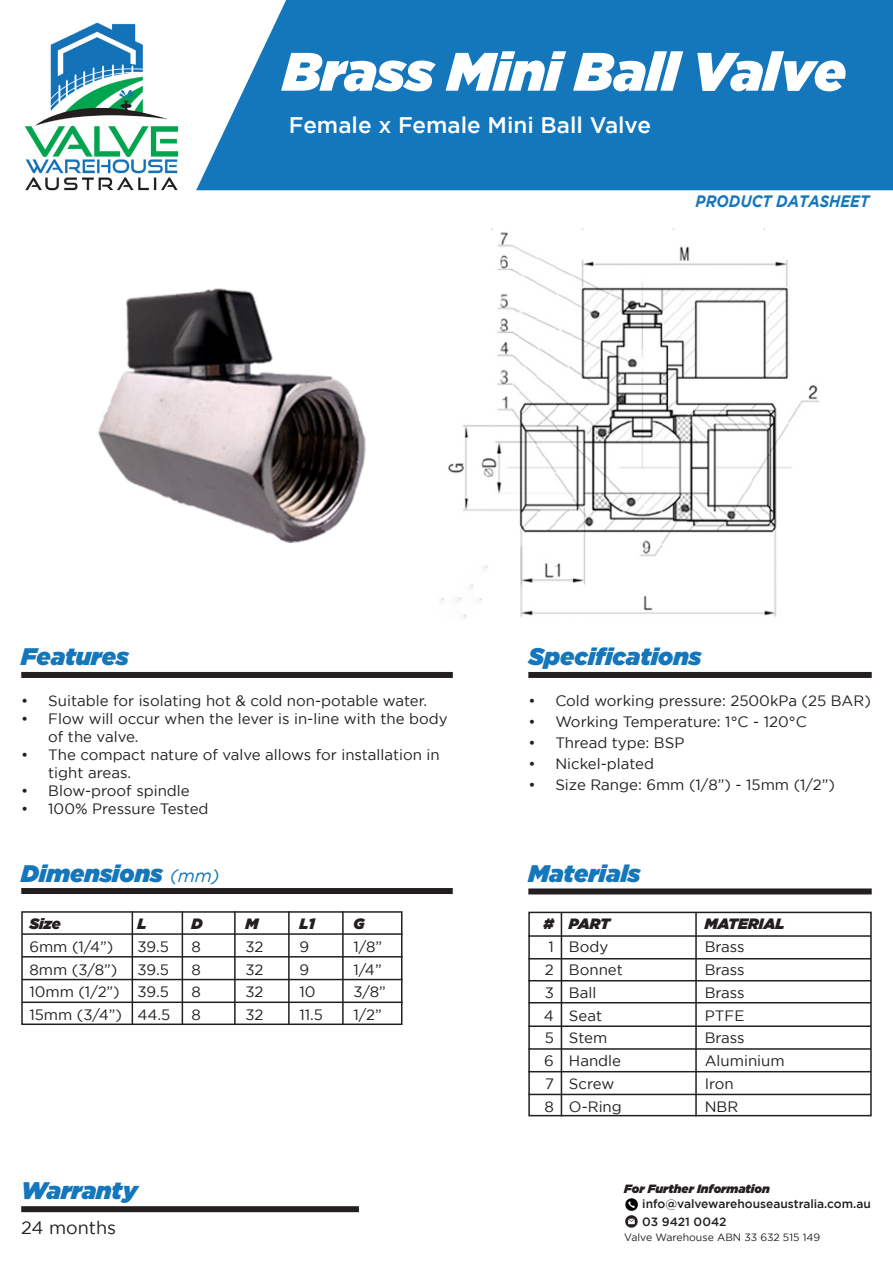
<style>
.page{position:relative;width:893px;height:1263px;background:#fff}
.page>*{position:absolute;margin:0;border:0;box-sizing:border-box;transform-origin:0 0}
.t1{font:italic 900 54px "Gotham";color:#fff}
.t2{font:italic 900 24px "Gotham";color:#1577bb}
.t3{font:500 22.5px "Gotham";color:#fff}
.t4{font:18px "Gotham";color:#231f20}
.t5{font:italic 700 16.5px "Gotham";color:#1577bb;scale:.9 1}
.t6{font:15px/18px "Gotham";color:#231f20}
.t7{font:italic 900 15px "Gotham";color:#231f20}
.t8{font:500 12px/18px "Gotham";color:#231f20}
.t9{font:italic 900 12px "Gotham";color:#231f20}
.t10{font:10.5px "Gotham";color:#231f20}
.s1{font-weight:400;font-size:18px}
</style>
<div class="page">
<img style="left:24px;top:22px;width:190px;height:169px">
<div style="left:196px;top:0;width:697px;height:190px;background:#1477bc"></div>
<div style="left:21px;top:1206px;width:338px;height:6px;background:#231f20"></div>
<img style="left:625px;top:1215px;width:13px;height:13px">
<img style="left:625px;top:1198px;width:13px;height:13px">
<div style="left:21px;top:888px;width:432px;height:6px;background:#231f20"></div>
<div style="left:21px;top:911px;width:381px;height:114px;border:2px solid #231f20"></div>
<hr style="left:132px;top:911px;width:1px;height:114px;background:#231f20">
<hr style="left:182px;top:911px;width:1px;height:114px;background:#231f20">
<hr style="left:22px;top:933px;width:380px;height:2px;background:#231f20">
<hr style="left:22px;top:956px;width:380px;height:1px;background:#231f20">
<hr style="left:22px;top:979px;width:380px;height:1px;background:#231f20">
<hr style="left:22px;top:1001px;width:380px;height:2px;background:#231f20">
<hr style="left:234px;top:911px;width:2px;height:114px;background:#231f20">
<hr style="left:288px;top:911px;width:2px;height:114px;background:#231f20">
<hr style="left:342px;top:911px;width:2px;height:114px;background:#231f20">
<div style="left:21px;top:672px;width:432px;height:6px;background:#231f20"></div>
<div style="left:528px;top:672px;width:344px;height:6px;background:#231f20"></div>
<div style="left:528px;top:888px;width:344px;height:6px;background:#231f20"></div>
<div style="left:528px;top:912px;width:344px;height:204px;border:2px solid #231f20"></div>
<hr style="left:528px;top:935px;width:343px;height:2px;background:#231f20">
<hr style="left:528px;top:958px;width:343px;height:1px;background:#231f20">
<hr style="left:528px;top:980px;width:343px;height:1px;background:#231f20">
<hr style="left:528px;top:1002px;width:343px;height:1px;background:#231f20">
<hr style="left:528px;top:1025px;width:343px;height:2px;background:#231f20">
<hr style="left:528px;top:1048px;width:343px;height:2px;background:#231f20">
<hr style="left:528px;top:1071px;width:343px;height:1px;background:#231f20">
<hr style="left:528px;top:1094px;width:343px;height:1px;background:#231f20">
<hr style="left:561px;top:912px;width:1px;height:204px;background:#231f20">
<hr style="left:695px;top:912px;width:2px;height:204px;background:#231f20">
<img style="left:441px;top:228px;width:378px;height:390px">
<img style="left:98px;top:288px;width:268px;height:255px">
<p class="t1" style="left:283px;top:40px;width:564px">Brass Mini Ball Valve</p>
<p class="t3" style="left:289px;top:112px;width:363px">Female x Female Mini Ball Valve</p>
<p class="t5" style="left:696px;top:191px;width:194px">PRODUCT DATASHEET</p>
<p class="t2" style="left:21px;top:643px;width:109px">Features</p>
<p class="t2" style="left:528px;top:643px;width:175px">Specifications</p>
<p class="t6" style="left:21px;top:692px;width:407px">• Suitable for isolating hot &amp; cold non-potable water.</p>
<p class="t6" style="left:48px;top:710px;width:401px;text-indent:-27px">• Flow will occur when the lever is in-line with the body of the valve.</p>
<p class="t6" style="left:48px;top:746px;width:393px;text-indent:-27px">• The compact nature of valve allows for installation in tight areas.</p>
<p class="t6" style="left:21px;top:782px;width:170px">• Blow-proof spindle</p>
<p class="t6" style="left:21px;top:800px;width:189px">• 100% Pressure Tested</p>
<p class="t6" style="left:528px;top:692px;width:344px">• Cold working pressure: 2500kPa (25 BAR)</p>
<p class="t6" style="left:528px;top:713px;width:280px">• Working Temperature: 1°C - 120°C</p>
<p class="t6" style="left:528px;top:734px;width:158px">• Thread type: BSP</p>
<p class="t6" style="left:528px;top:755px;width:127px">• Nickel-plated</p>
<p class="t6" style="left:528px;top:776px;width:308px">• Size Range: 6mm (1/8”) - 15mm (1/2”)</p>
<p class="t2" style="left:21px;top:859px;width:200px">Dimensions <span class="s1">(mm)</span></p>
<p class="t7" style="left:29px;top:915px;width:33px">Size</p>
<p class="t7" style="left:137px;top:915px;width:11px">L</p>
<p class="t7" style="left:191px;top:915px;width:13px">D</p>
<p class="t7" style="left:245px;top:915px;width:14px">M</p>
<p class="t7" style="left:299px;top:915px;width:17px">L1</p>
<p class="t7" style="left:353px;top:915px;width:13px">G</p>
<p class="t6" style="left:29px;top:937px;width:86px">6mm (1/4”)</p>
<p class="t6" style="left:137px;top:937px;width:33px">39.5</p>
<p class="t6" style="left:191px;top:937px;width:11px">8</p>
<p class="t6" style="left:245px;top:937px;width:20px">32</p>
<p class="t6" style="left:299px;top:937px;width:11px">9</p>
<p class="t6" style="left:353px;top:937px;width:30px">1/8”</p>
<p class="t6" style="left:29px;top:960px;width:90px">8mm (3/8”)</p>
<p class="t6" style="left:137px;top:960px;width:33px">39.5</p>
<p class="t6" style="left:191px;top:960px;width:11px">8</p>
<p class="t6" style="left:245px;top:960px;width:20px">32</p>
<p class="t6" style="left:299px;top:960px;width:11px">9</p>
<p class="t6" style="left:353px;top:960px;width:30px">1/4”</p>
<p class="t6" style="left:29px;top:983px;width:141px">10mm (1/2”) 39.5</p>
<p class="t6" style="left:191px;top:983px;width:11px">8</p>
<p class="t6" style="left:245px;top:983px;width:20px">32</p>
<p class="t6" style="left:299px;top:983px;width:18px">10</p>
<p class="t6" style="left:353px;top:983px;width:34px">3/8”</p>
<p class="t6" style="left:29px;top:1005px;width:142px">15mm (3/4”) 44.5</p>
<p class="t6" style="left:191px;top:1005px;width:11px">8</p>
<p class="t6" style="left:245px;top:1005px;width:20px">32</p>
<p class="t6" style="left:299px;top:1005px;width:25px">11.5</p>
<p class="t6" style="left:353px;top:1005px;width:30px">1/2”</p>
<p class="t2" style="left:528px;top:859px;width:114px">Materials</p>
<p class="t7" style="left:569px;top:915px;width:43px">PART</p>
<p class="t6" style="left:569px;top:938px;width:41px">Body</p>
<p class="t6" style="left:569px;top:960px;width:55px">Bonnet</p>
<p class="t6" style="left:569px;top:983px;width:29px">Ball</p>
<p class="t6" style="left:569px;top:1006px;width:35px">Seat</p>
<p class="t6" style="left:569px;top:1029px;width:40px">Stem</p>
<p class="t6" style="left:569px;top:1052px;width:54px">Handle</p>
<p class="t6" style="left:569px;top:1074px;width:47px">Screw</p>
<p class="t6" style="left:569px;top:1097px;width:54px">O-Ring</p>
<p class="t7" style="left:543px;top:915px;width:12px">#</p>
<p class="t6" style="left:549px;top:938px;width:7px">1</p>
<p class="t6" style="left:545px;top:960px;width:10px">2</p>
<p class="t6" style="left:545px;top:983px;width:11px">3</p>
<p class="t6" style="left:544px;top:1006px;width:12px">4</p>
<p class="t6" style="left:545px;top:1029px;width:11px">5</p>
<p class="t6" style="left:544px;top:1052px;width:11px">6</p>
<p class="t6" style="left:545px;top:1074px;width:10px">7</p>
<p class="t6" style="left:544px;top:1097px;width:11px">8</p>
<p class="t7" style="left:705px;top:915px;width:81px">MATERIAL</p>
<p class="t6" style="left:705px;top:938px;width:42px">Brass</p>
<p class="t6" style="left:705px;top:960px;width:42px">Brass</p>
<p class="t6" style="left:705px;top:983px;width:42px">Brass</p>
<p class="t6" style="left:705px;top:1006px;width:41px">PTFE</p>
<p class="t6" style="left:705px;top:1029px;width:42px">Brass</p>
<p class="t6" style="left:705px;top:1052px;width:81px">Aluminium</p>
<p class="t6" style="left:705px;top:1074px;width:31px">Iron</p>
<p class="t6" style="left:705px;top:1097px;width:35px">NBR</p>
<h2 class="t2" style="left:21px;top:1177px;width:118px">Warranty</h2>
<p class="t9" style="left:624px;top:1182px;width:147px">For Further Information</p>
<p class="t8" style="left:642px;top:1194px;width:230px">info@valvewarehouseaustralia.com.au<br>03 9421 0042</p>
<p class="t10" style="left:624px;top:1231px;width:197px">Valve Warehouse ABN 33 632 515 149</p>
<p class="t4" style="left:21px;top:1217px;width:96px">24 months</p>
</div>
